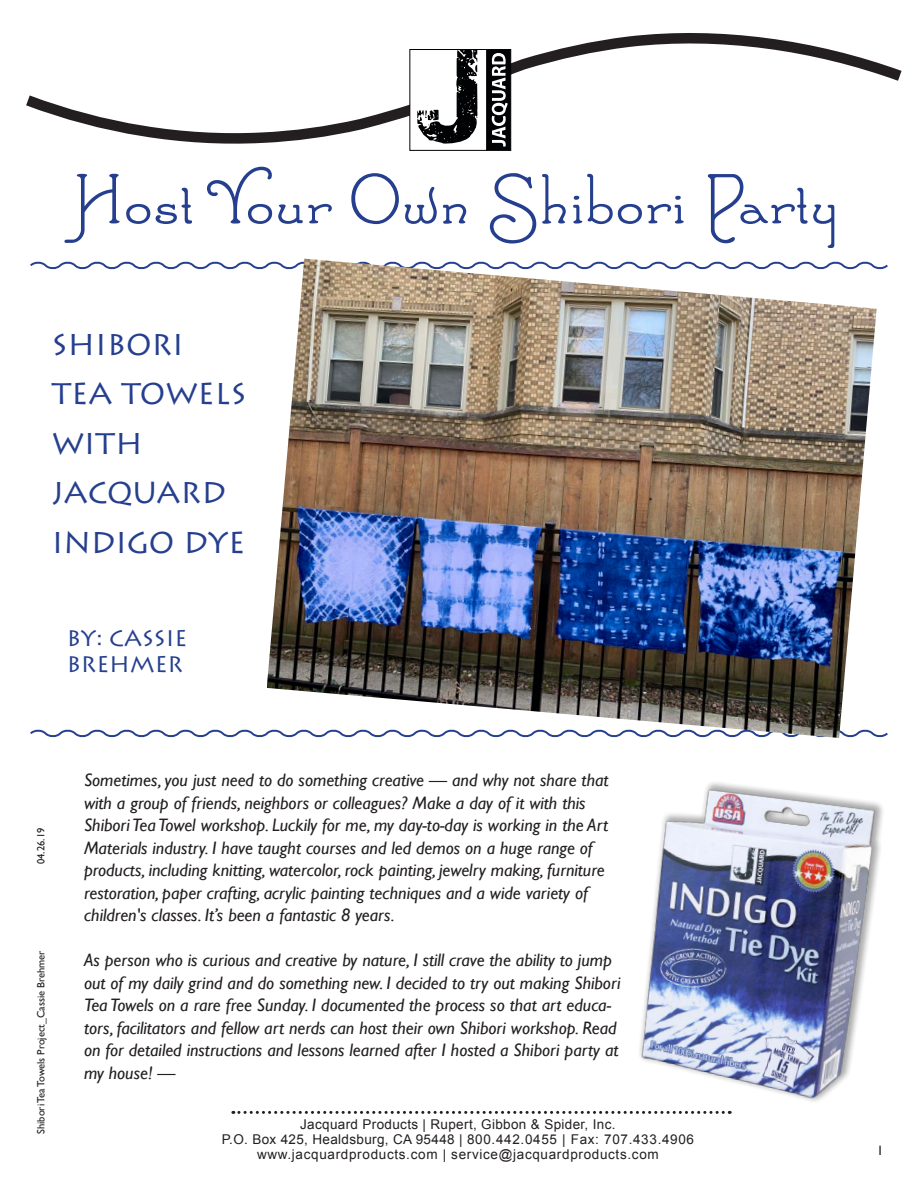
<style>
.page{position:relative;width:918px;height:1188px;background:#fff}
.page>*{position:absolute;margin:0;border:0;box-sizing:border-box;transform-origin:0 0}
.t1{font:75px "Santa's Sleigh Full";color:#253f8e}
.t2{font:30px "Lithos Pro";color:#253f8e}
.t3{font:22.5px/25.5px "Lithos Pro";color:#253f8e}
.t4{font:italic 18px/22.5px "Gill Sans";color:#231f20}
.t5{font:13.5px/15px "Arial";letter-spacing:.05em;color:#231f20;text-align:center}
.t6{font:13.5px "Gill Sans";color:#231f20}
.t7{font:10.5px "Gill Sans";color:#231f20}
</style>
<div class="page">
<svg style="left:30px;top:261px;width:858px;height:9px"></svg>
<svg style="left:30px;top:729px;width:858px;height:9px"></svg>
<img style="left:267px;top:259px;width:610px;height:479px">
<img style="left:639px;top:782px;width:244px;height:332px">
<svg style="left:26px;top:33px;width:876px;height:113px"></svg>
<svg style="left:233px;top:1111px;width:497px;height:3px"></svg>
<div style="left:486px;top:49px;width:25px;height:102px;background:#010203;border:1px solid #010203"></div>
<div style="left:410px;top:49px;width:77px;height:102px;background:#fff;border:1px solid #010203"></div>
<svg style="left:417px;top:49px;width:60px;height:95px"></svg>
<svg style="left:492px;top:53px;width:16px;height:94px"></svg>
<p class="t1" style="left:73px;top:154px;width:767px">Host Your Own Shibori Party</p>
<p class="t2" style="left:52px;top:327px;width:134px">SHIBORI</p>
<p class="t2" style="left:52px;top:376px;width:196px">TEA TOWELS</p>
<p class="t2" style="left:52px;top:426px;width:93px">WITH</p>
<p class="t2" style="left:52px;top:475px;width:176px">JACQUARD</p>
<p class="t2" style="left:52px;top:525px;width:195px">INDIGO DYE</p>
<p class="t3" style="left:67px;top:626px;width:122px">BY: CASSIE<br>BREHMER</p>
<p class="t7" style="left:35px;top:864px;width:38px;rotate:-90deg">04.26.19</p>
<p class="t7" style="left:35px;top:1134px;width:185px;rotate:-90deg">Shibori Tea Towels Project_Cassie Brehmer</p>
<p class="t4" style="left:84px;top:769px;width:526px">Sometimes, you just need to do something creative — and why not share that with a group of friends, neighbors or colleagues? Make a day of it with this Shibori Tea Towel workshop. Luckily for me, my day-to-day is working in the Art Materials industry. I have taught courses and led demos on a huge range of products, including knitting, watercolor, rock painting, jewelry making, furniture restoration, paper crafting, acrylic painting techniques and a wide variety of children's classes. It’s been a fantastic 8 years.</p>
<p class="t4" style="left:84px;top:949px;width:538px">As person who is curious and creative by nature, I still crave the ability to jump out of my daily grind and do something new. I decided to try out making Shibori Tea Towels on a rare free Sunday. I documented the process so that art educa&shy;tors, facilitators and fellow art nerds can host their own Shibori workshop. Read on for detailed instructions and lessons learned after I hosted a Shibori party at my house! —</p>
<p class="t5" style="left:222px;top:1117px;width:474px">Jacquard Products | Rupert, Gibbon &amp; Spider, Inc.<br>P.O. Box 425, Healdsburg, CA 95448 | 800.442.0455 | Fax: 707.433.4906 www.jacquardproducts.com | service@jacquardproducts.com</p>
<p class="t6" style="left:877px;top:1142px;width:8px">1</p>
</div>
